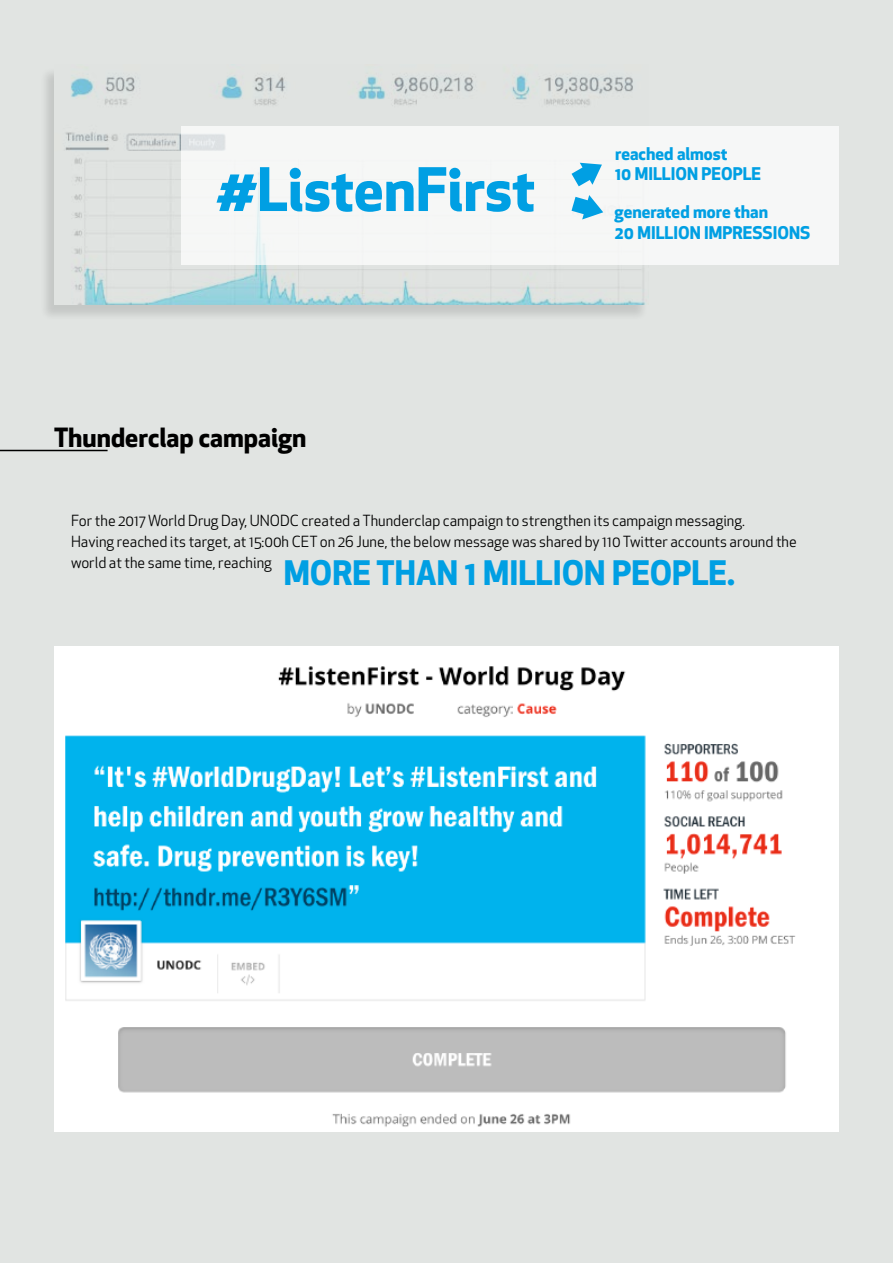
<style>
.page{position:relative;width:893px;height:1263px;background:#e1e4e2}
.page>*{position:absolute;margin:0;border:0;box-sizing:border-box;transform-origin:0 0}
.t1{font:700 58.5px "Apex New";color:#009fe3}
.t2{font:700 33px "Apex New";color:#009fe3}
.t3{font:700 25.95px "Apex New";color:#000}
.t4{font:700 17.1px/20.5px "Apex New";color:#009fe3}
.t5{font:15px/21px "Apex New";color:#000}
</style>
<div class="page">
<hr style="left:0;top:450px;width:108px;height:1px;background:#000">
<div style="left:39px;top:66px;width:610px;height:256px;background:#000;opacity:.26"></div>
<img style="left:54px;top:66px;width:594px;height:238px">
<div style="left:181px;top:126px;width:658px;height:138px;background:#f6f7f6"></div>
<svg style="left:571px;top:163px;width:31px;height:23px"></svg>
<svg style="left:571px;top:195px;width:32px;height:24px"></svg>
<img style="left:54px;top:646px;width:785px;height:485px">
<h1 class="t1" style="left:216px;top:147px;width:320px">#ListenFirst</h1>
<h3 class="t3" style="left:54px;top:418px;width:254px">Thunderclap campaign</h3>
<p class="t4" style="left:615px;top:142px;width:148px">reached almost<br>10 MILLION PEOPLE</p>
<p class="t4" style="left:614px;top:201px;width:197px">generated more than<br>20 MILLION IMPRESSIONS</p>
<p class="t5" style="left:71px;top:510px;width:727px">For the 2017 World Drug Day, UNODC created a Thunderclap campaign to strengthen its campaign messaging.<br>Having reached its target, at 15:00h CET on 26 June, the below message was shared by 110 Twitter accounts around the world at the same time, reaching</p>
<h2 class="t2" style="left:284px;top:549px;width:453px">MORE THAN 1 MILLION PEOPLE.</h2>
</div>
